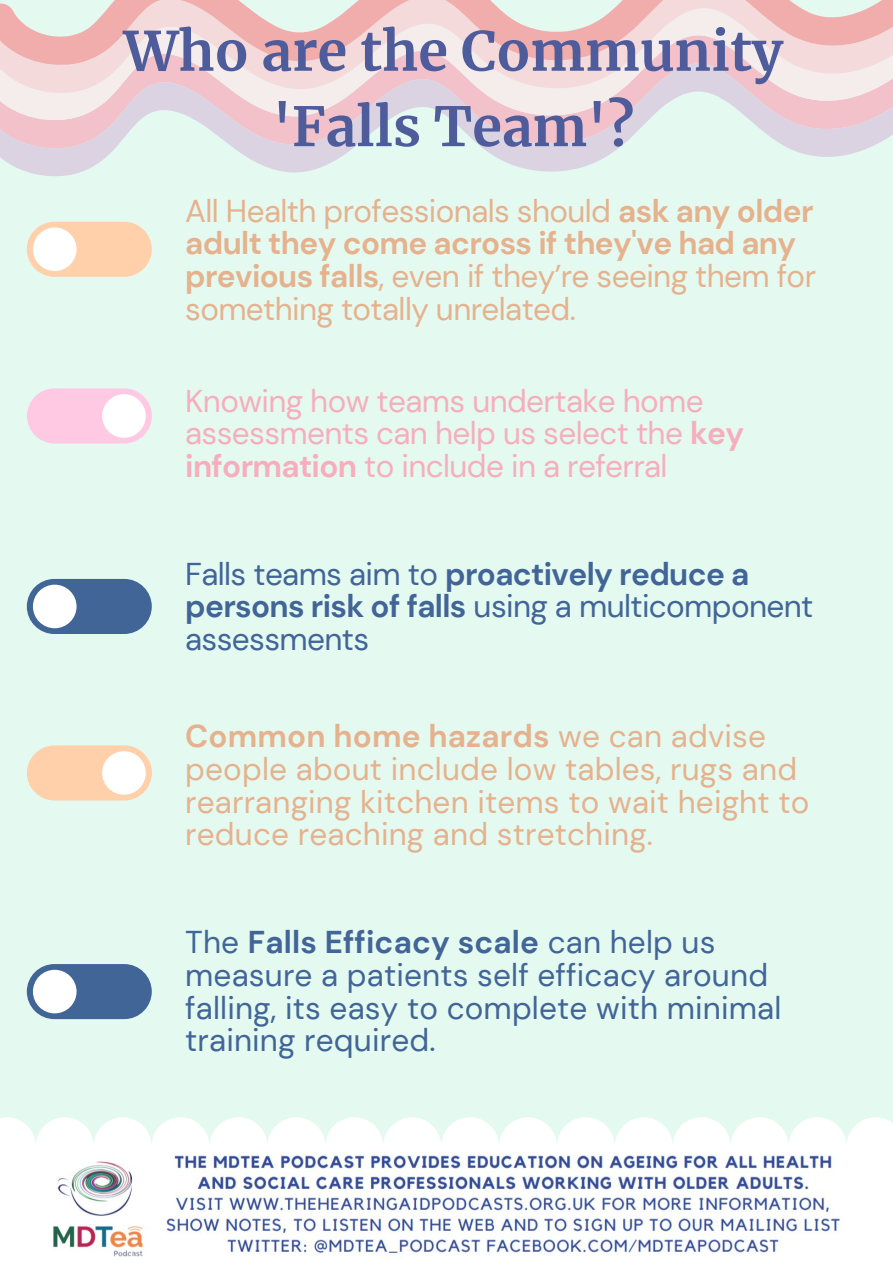
<style>
.page{position:relative;width:893px;height:1263px;background:#e4faf1}
.page>*{position:absolute;margin:0;border:0;box-sizing:border-box;transform-origin:0 0}
.t1{font:700 54px/75.4px "Merriweather";color:#4e5c9b;text-align:center}
.t2{font:31.5px/32.6px "DM Sans";letter-spacing:-.02em;color:#e6b28e}
.t3{font:31.5px/32.6px "DM Sans";letter-spacing:.005em;color:#e6b28e}
.t4{font:31.5px/32.6px "DM Sans";letter-spacing:.005em;color:#426597}
.t5{font:31.5px/32.6px "DM Sans";letter-spacing:-.02em;color:#f7aebc}
.t6{font:31.5px/32.6px "DM Sans";letter-spacing:-.02em;color:#426597}
.s1{font-weight:700}
</style>
<div class="page">
<svg style="left:0;top:1117px;width:893px;height:146px;fill:#fff"></svg>
<div style="left:27px;top:222px;width:125px;height:55px;background:#ffd0a9;border-radius:28px"></div>
<div style="left:33px;top:227px;width:44px;height:44px;background:#fff;border-radius:50%"></div>
<div style="left:27px;top:388px;width:125px;height:55px;background:#ffc9e3;border-radius:28px"></div>
<div style="left:102px;top:394px;width:44px;height:44px;background:#fff;border-radius:50%"></div>
<div style="left:27px;top:579px;width:125px;height:55px;background:#426597;border-radius:28px"></div>
<div style="left:33px;top:585px;width:44px;height:43px;background:#fff;border-radius:50%"></div>
<div style="left:27px;top:964px;width:125px;height:55px;background:#426597;border-radius:28px"></div>
<div style="left:33px;top:970px;width:44px;height:43px;background:#fff;border-radius:50%"></div>
<div style="left:27px;top:745px;width:125px;height:55px;background:#ffd0a9;border-radius:28px"></div>
<div style="left:102px;top:751px;width:44px;height:44px;background:#fff;border-radius:50%"></div>
<svg style="left:0;top:152px;width:857px;height:24px"></svg>
<svg style="left:0;top:124px;width:893px;height:28px"></svg>
<svg style="left:0;top:94px;width:893px;height:30px"></svg>
<svg style="left:0;top:66px;width:893px;height:28px"></svg>
<svg style="left:0;top:0;width:893px;height:66px"></svg>
<img style="left:27px;top:1146px;width:828px;height:117px">
<h1 class="t1" style="left:123px;top:14px;width:661px">Who are the Community 'Falls Team'?</h1>
<p class="t2" style="left:185px;top:195px;width:632px">All Health professionals should <span class="s1">ask any older adult they come across if they've had any previous falls</span>, even if they’re seeing them for something totally unrelated.</p>
<p class="t5" style="left:185px;top:384px;width:560px">Knowing how teams undertake home assessments can help us select the <span class="s1">key information</span> to include in a referral</p>
<p class="t6" style="left:185px;top:557px;width:629px">Falls teams aim to <span class="s1">proactively reduce a persons risk of falls</span> using a multicomponent assessments</p>
<p class="t3" style="left:185px;top:720px;width:625px"><span class="s1">Common home hazards</span> we can advise people about include low tables, rugs and rearranging kitchen items to wait height to reduce reaching and stretching.</p>
<p class="t4" style="left:185px;top:926px;width:597px">The <span class="s1">Falls Efficacy scale</span> can help us measure a patients self efficacy around falling, its easy to complete with minimal training required.</p>
</div>
